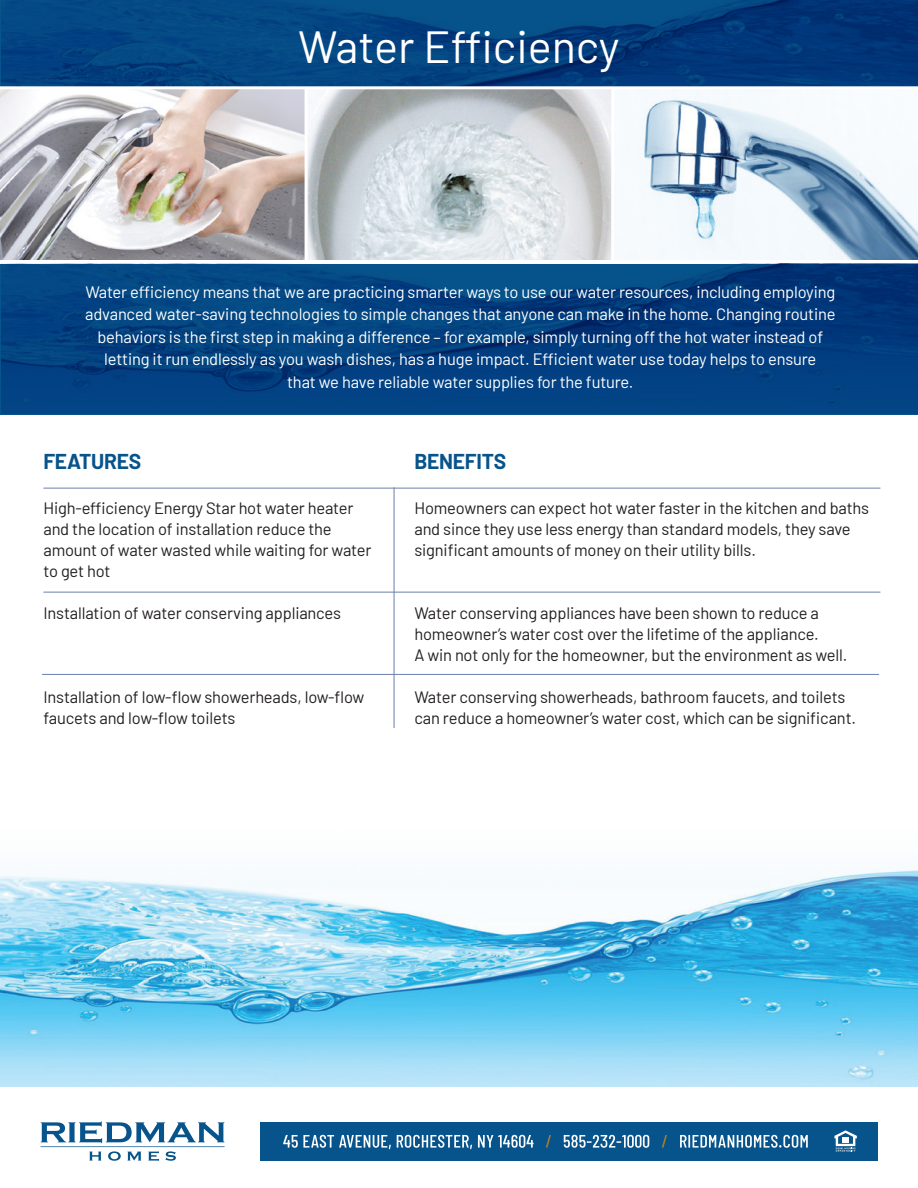
<style>
.page{position:relative;width:918px;height:1188px;background:#fff}
.page>*{position:absolute;margin:0;border:0;box-sizing:border-box;transform-origin:0 0}
.t1{font:45px "Barlow";color:#fff}
.t2{font:700 21px "Barlow";letter-spacing:-.01em;color:#07538b}
.t3{font:16.5px/21px "Barlow";letter-spacing:-.01em;color:#231f20}
.t4{font:16.5px/22.5px "Barlow";letter-spacing:-.01em;color:#fff;text-align:center}
</style>
<div class="page">
<img style="left:0;top:0;width:918px;height:86px">
<svg style="left:40px;top:1121px;width:185px;height:40px"></svg>
<div style="left:260px;top:1123px;width:618px;height:38px;background:#07538b"></div>
<svg style="left:834px;top:1130px;width:23px;height:22px"></svg>
<svg style="left:283px;top:1135px;width:108px;height:14px"></svg>
<svg style="left:397px;top:1135px;width:75px;height:14px"></svg>
<svg style="left:478px;top:1135px;width:56px;height:13px"></svg>
<svg style="left:546px;top:1135px;width:5px;height:13px"></svg>
<svg style="left:564px;top:1135px;width:85px;height:13px"></svg>
<svg style="left:662px;top:1135px;width:5px;height:13px"></svg>
<svg style="left:680px;top:1135px;width:128px;height:13px"></svg>
<svg style="left:0;top:89px;width:305px;height:171px"></svg>
<svg style="left:308px;top:89px;width:303px;height:171px;background:#c9cfd3"></svg>
<svg style="left:615px;top:90px;width:303px;height:170px;fill:#f3f9fd"></svg>
<hr style="left:394px;top:487px;width:1px;height:241px;background:#6a7faa">
<hr style="left:43px;top:592px;width:837px;height:1px;background:#6a7faa">
<hr style="left:42px;top:674px;width:837px;height:1px;background:#6a7faa">
<hr style="left:43px;top:488px;width:837px;height:1px;background:#6a7faa">
<img style="left:0;top:870px;width:918px;height:216px">
<img style="left:1px;top:264px;width:917px;height:150px">
<h1 class="t1" style="left:298px;top:14px;width:323px">Water Efficiency</h1>
<p class="t4" style="left:85px;top:279px;width:752px">Water efficiency means that we are practicing smarter ways to use our water resources, including employing advanced water-saving technologies to simple changes that anyone can make in the home. Changing routine behaviors is the first step in making a difference – for example, simply turning off the hot water instead of letting it run endlessly as you wash dishes, has a huge impact. Efficient water use today helps to ensure<br>that we have reliable water supplies for the future.</p>
<p class="t2" style="left:43px;top:446px;width:99px">FEATURES</p>
<p class="t3" style="left:43px;top:496px;width:330px">High-efficiency Energy Star hot water heater and the location of installation reduce the amount of water wasted while waiting for water to get hot</p>
<p class="t3" style="left:43px;top:601px;width:299px">Installation of water conserving appliances</p>
<p class="t3" style="left:43px;top:685px;width:323px">Installation of low-flow showerheads, low-flow faucets and low-flow toilets</p>
<p class="t2" style="left:414px;top:446px;width:93px">BENEFITS</p>
<p class="t3" style="left:414px;top:496px;width:456px">Homeowners can expect hot water faster in the kitchen and baths and since they use less energy than standard models, they save significant amounts of money on their utility bills.</p>
<p class="t3" style="left:414px;top:601px;width:434px">Water conserving appliances have been shown to reduce a homeowner’s water cost over the lifetime of the appliance.<br>A win not only for the homeowner, but the environment as well.</p>
<p class="t3" style="left:414px;top:685px;width:443px">Water conserving showerheads, bathroom faucets, and toilets can reduce a homeowner’s water cost, which can be significant.</p>
</div>
